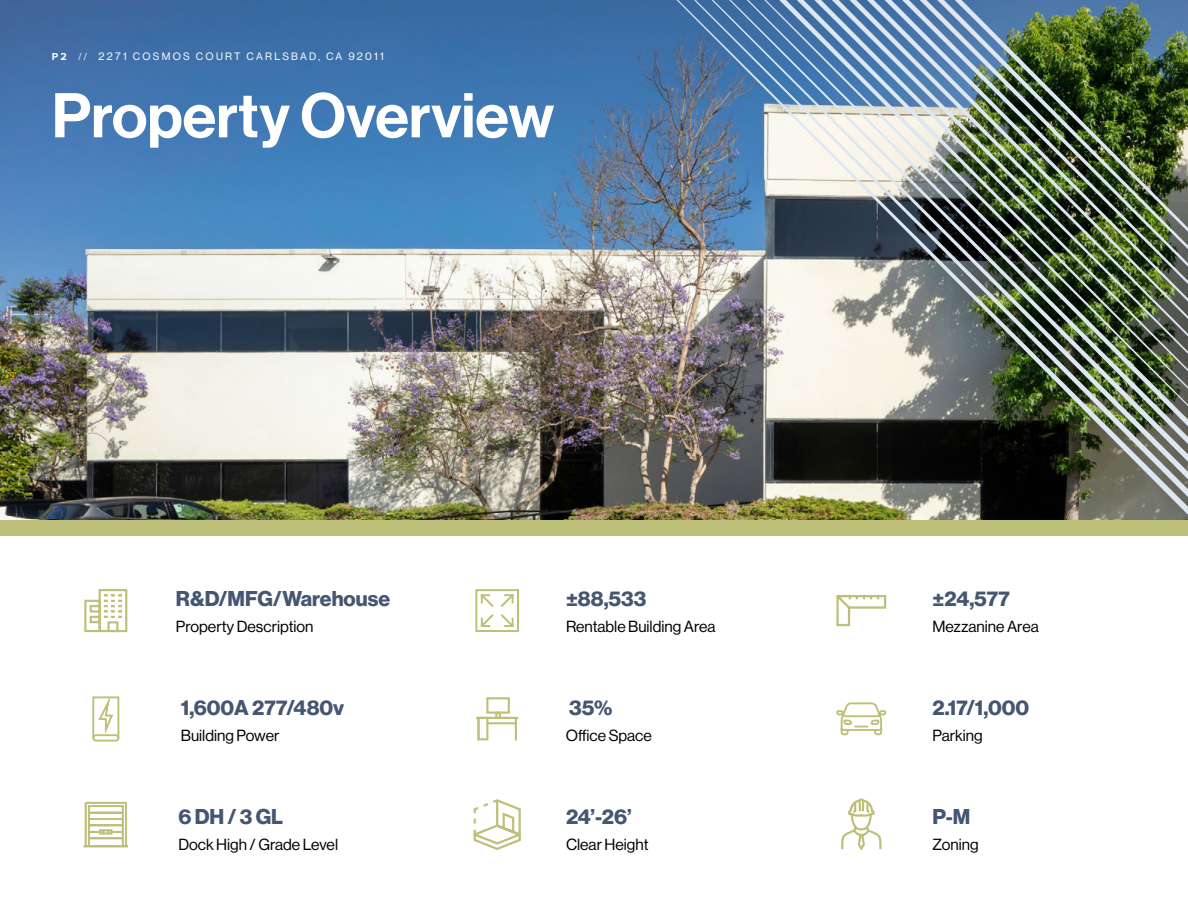
<style>
.page{position:relative;width:1188px;height:918px;background:#fff}
.page>*{position:absolute;margin:0;border:0;box-sizing:border-box;transform-origin:0 0}
.t1{font:61.8px "N Haas Grotesk DS Pro 65 Md";color:#fff}
.t2{font:21px "N Haas Grotesk DS Pro 75 Bd";color:#445670}
.t3{font:15.75px "N Haas Grotesk DS Pro 55 Rg";color:#000}
.t4{font:10.5px "N Haas Grotesk DS Pro 55 Rg";letter-spacing:.215em;color:#fff}
.s1{font-family:"Proxima Nova";font-weight:700}
.s2{font-family:"Proxima Nova"}
</style>
<div class="page">
<img style="left:0;top:0;width:1188px;height:521px">
<img style="left:677px;top:0;width:511px;height:515px">
<img style="left:694px;top:0;width:494px;height:497px">
<img style="left:712px;top:0;width:476px;height:479px">
<img style="left:729px;top:0;width:459px;height:462px">
<svg style="left:747px;top:0;width:441px;height:444px;background:#42525f"></svg>
<img style="left:764px;top:0;width:424px;height:426px">
<img style="left:779px;top:0;width:409px;height:406px">
<img style="left:797px;top:0;width:391px;height:389px">
<img style="left:814px;top:0;width:374px;height:371px">
<svg style="left:832px;top:0;width:356px;height:354px;background:#8f9a99"></svg>
<img style="left:849px;top:0;width:339px;height:336px">
<img style="left:867px;top:0;width:321px;height:319px">
<img style="left:885px;top:0;width:303px;height:302px">
<img style="left:902px;top:0;width:286px;height:284px">
<img style="left:920px;top:0;width:268px;height:267px">
<img style="left:937px;top:0;width:251px;height:249px">
<img style="left:955px;top:0;width:233px;height:232px">
<div style="left:0;top:521px;width:1188px;height:15px;background:#bec079"></div>
<svg style="left:92px;top:696px;width:28px;height:46px"></svg>
<svg style="left:475px;top:589px;width:44px;height:43px"></svg>
<div style="left:476px;top:717px;width:42px;height:2px;border:1px solid #bec079"></div>
<svg style="left:477px;top:697px;width:41px;height:44px"></svg>
<div style="left:486px;top:722px;width:31px;height:2px;border:1px solid #bec079"></div>
<svg style="left:473px;top:799px;width:48px;height:51px"></svg>
<svg style="left:84px;top:589px;width:44px;height:44px"></svg>
<svg style="left:836px;top:595px;width:51px;height:32px"></svg>
<svg style="left:836px;top:702px;width:51px;height:34px"></svg>
<svg style="left:84px;top:802px;width:43px;height:44px"></svg>
<div style="left:84px;top:846px;width:44px;height:1px;border:1px solid #bec079"></div>
<svg style="left:841px;top:798px;width:41px;height:53px"></svg>
<p class="t4" style="left:52px;top:50px;width:333px"><span class="s1">P2</span> <span class="s2">//</span> 2271 COSMOS COURT CARLSBAD, CA 92011</p>
<h1 class="t1" style="left:52px;top:80px;width:504px">Property Overview</h1>
<h2 class="t2" style="left:176px;top:586px;width:216px">R&amp;D/MFG/Warehouse</h2>
<p class="t3" style="left:176px;top:617px;width:139px">Property Description</p>
<h2 class="t2" style="left:181px;top:696px;width:165px">1,600A 277/480v</h2>
<p class="t3" style="left:181px;top:727px;width:100px">Building Power</p>
<h2 class="t2" style="left:178px;top:804px;width:106px">6 DH / 3 GL</h2>
<p class="t3" style="left:178px;top:835px;width:161px">Dock High / Grade Level</p>
<h2 class="t2" style="left:566px;top:586px;width:82px">±88,533</h2>
<p class="t3" style="left:566px;top:617px;width:151px">Rentable Building Area</p>
<h2 class="t2" style="left:569px;top:696px;width:45px">35%</h2>
<p class="t3" style="left:566px;top:727px;width:87px">Office Space</p>
<h2 class="t2" style="left:566px;top:804px;width:67px">24’-26’</h2>
<p class="t3" style="left:566px;top:835px;width:84px">Clear Height</p>
<h2 class="t2" style="left:932px;top:586px;width:79px">±24,577</h2>
<p class="t3" style="left:932px;top:617px;width:108px">Mezzanine Area</p>
<h2 class="t2" style="left:932px;top:696px;width:98px">2.17/1,000</h2>
<p class="t3" style="left:932px;top:727px;width:52px">Parking</p>
<h2 class="t2" style="left:932px;top:804px;width:39px">P-M</h2>
<p class="t3" style="left:932px;top:835px;width:48px">Zoning</p>
</div>
